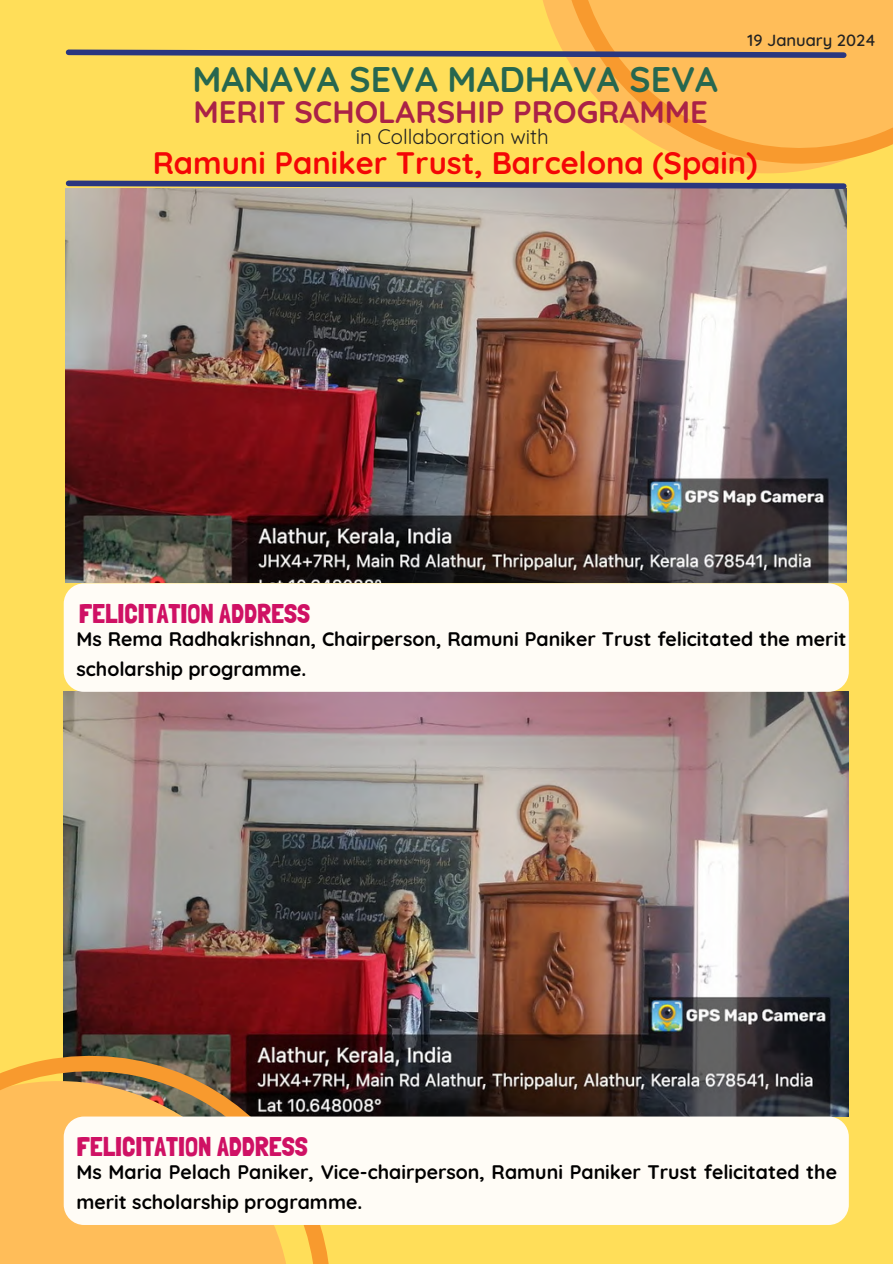
<style>
.page{position:relative;width:893px;height:1264px;background:#fff}
.page>*{position:absolute;margin:0;border:0;box-sizing:border-box;transform-origin:0 0}
.t1{font:700 35.4px "Quicksand";color:#27674f}
.t2{font:700 30.9px "Quicksand";color:#f40606}
.t3{font:700 30.9px "Quicksand";color:#aa2247}
.t4{font:27px "Londrina Solid";color:#cf1164}
.t5{font:20.4px "Quicksand";color:#222}
.t6{font:700 19.5px/29.2px "Quicksand";color:#000}
.t7{font:500 16.5px "Quicksand";color:#222}
</style>
<div class="page">
<div style="left:0;top:0;width:892px;height:1263px;background:#ffde59"></div>
<svg style="left:543px;top:0;width:289px;height:173px"></svg>
<svg style="left:559px;top:0;width:333px;height:164px;background:#febd54"></svg>
<img style="left:66px;top:192px;width:780px;height:391px">
<svg style="left:65px;top:180px;width:782px;height:12px"></svg>
<svg style="left:65px;top:47px;width:784px;height:14px"></svg>
<img style="left:64px;top:691px;width:784px;height:425px">
<svg style="left:0;top:1055px;width:331px;height:208px;background:#ce994d"></svg>
<div style="left:64px;top:1116px;width:784px;height:108px;background:#fffcf6;border-radius:20px"></div>
<div style="left:64px;top:583px;width:784px;height:108px;background:#fffcf6;border-radius:20px"></div>
<p class="t7" style="left:747px;top:29px;width:130px">19 January 2024</p>
<p class="t1" style="left:192px;top:56px;width:527px">MANAVA SEVA MADHAVA SEVA</p>
<p class="t3" style="left:193px;top:92px;width:515px">MERIT SCHOLARSHIP PROGRAMME</p>
<p class="t5" style="left:355px;top:123px;width:194px">in Collaboration with</p>
<p class="t2" style="left:153px;top:143px;width:606px">Ramuni Paniker Trust, Barcelona (Spain)</p>
<h3 class="t4" style="left:79px;top:597px;width:233px">FELICITATION ADDRESS</h3>
<p class="t6" style="left:76px;top:624px;width:771px">Ms Rema Radhakrishnan, Chairperson, Ramuni Paniker Trust felicitated the merit scholarship programme.</p>
<h1 class="t4" style="left:76px;top:1130px;width:233px">FELICITATION ADDRESS</h1>
<h2 class="t6" style="left:76px;top:1157px;width:762px">Ms Maria Pelach Paniker, Vice-chairperson, Ramuni Paniker Trust felicitated the merit scholarship programme.</h2>
</div>
